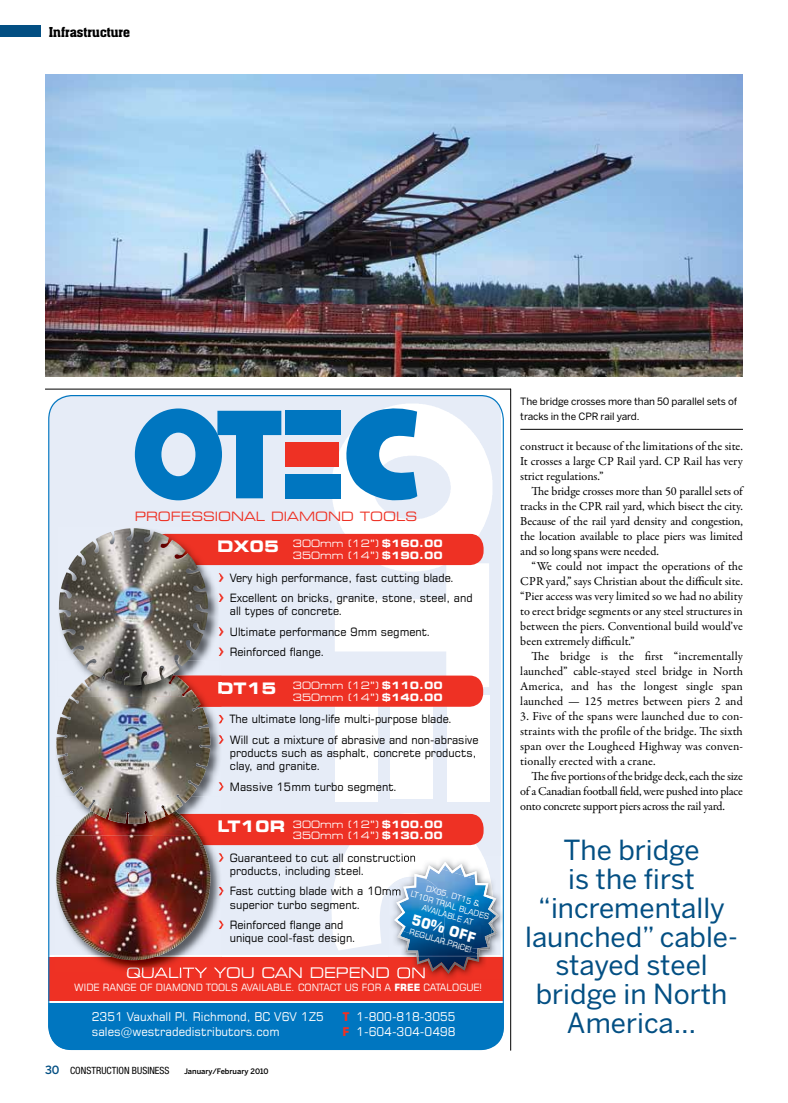
<style>
.page{position:relative;width:788px;height:1103px;background:#fff}
.page>*{position:absolute;margin:0;border:0;box-sizing:border-box;transform-origin:0 0}
.t1{font:27.5px/28.8px "Benton Sans";color:#034f83;text-align:center}
.t2{font:700 expanded 15.88px "Square 721 BT";color:#fff;scale:.95 1}
.t3{font:500 15px "Aachen EF";color:#000}
.t4{font:expanded 14.62px "Square 721 BT";color:#fff;scale:.95 1}
.t5{font:700 14.38px "Square 721 BT";color:#fff;scale:.96 1}
.t6{font:expanded 12.88px "Square 721 BT";color:#ee3124;scale:.95 1}
.t7{font:12.25px/15px "Garamond Premr Pro";color:#000;text-align:justify}
.t8{font:12.12px/14.5px "Square 721 BT";color:#fff;scale:.95 1}
.t9{font:11.5px/20.4px "Square 721 BT";color:#000;scale:.95 1}
.t10{font:expanded 10.12px/11.8px "Square 721 BT";color:#fff;scale:.95 1}
.t11{font:10.12px "Square 721 BT";color:#fff;scale:.95 1}
.t12{font:10px/15px "Benton Sans";letter-spacing:-.01em;color:#000}
.t13{font:condensed 10px "Helvetica Neue";color:#000}
.t14{font:8.12px/9.8px "Square 721 BT";color:#fff;text-align:center;scale:.96 1}
.t15{font:500 7.5px "Benton Sans";color:#000}
.s1{font-weight:700}
.s2{font-weight:700;color:#ee3124}
.s3{font-family:"Benton Sans";font-weight:500;font-stretch:normal;font-size:11.25px;color:#034f83}
</style>
<div class="page">
<div style="left:0;top:25px;width:40px;height:11px;background:#034f83"></div>
<svg style="left:48px;top:395px;width:456px;height:656px;background:#b4a4b0"></svg>
<hr style="left:45px;top:389px;width:466px;height:1px;background:#000">
<hr style="left:510px;top:389px;width:1px;height:661px;background:#000">
<img style="left:45px;top:75px;width:697px;height:301px">
<hr style="left:520px;top:429px;width:222px;height:1px;background:#000">
<svg style="left:219px;top:573px;width:5px;height:8px"></svg>
<svg style="left:219px;top:593px;width:5px;height:9px"></svg>
<svg style="left:219px;top:627px;width:5px;height:8px"></svg>
<svg style="left:219px;top:647px;width:5px;height:9px"></svg>
<svg style="left:219px;top:714px;width:5px;height:9px"></svg>
<svg style="left:219px;top:735px;width:5px;height:8px"></svg>
<svg style="left:219px;top:782px;width:5px;height:8px"></svg>
<svg style="left:219px;top:853px;width:5px;height:8px"></svg>
<svg style="left:219px;top:886px;width:5px;height:9px"></svg>
<svg style="left:219px;top:920px;width:5px;height:9px"></svg>
<p class="t3" style="left:49px;top:23px;width:83px">Infrastructure</p>
<p class="t6" style="left:135px;top:509px;width:299px">PROFESSIONAL DIAMOND TOOLS</p>
<p class="t2" style="left:217px;top:536px;width:66px">DX05</p>
<p class="t10" style="left:293px;top:538px;width:159px">300mm (12”) <span class="s1">$160.00</span></p>
<p class="t10" style="left:293px;top:549px;width:159px">350mm (14”) <span class="s1">$190.00</span></p>
<p class="t9" style="left:230px;top:567px;width:257px">Very high performance, fast cutting blade.<br>Excellent on bricks, granite, stone, steel, and</p>
<p class="t9" style="left:230px;top:601px;width:213px">all types of concrete.<br>Ultimate performance 9mm segment.<br>Reinforced flange.</p>
<p class="t2" style="left:217px;top:678px;width:63px">DT15</p>
<p class="t10" style="left:293px;top:679px;width:159px">300mm (12”) <span class="s1">$110.00</span></p>
<p class="t10" style="left:293px;top:691px;width:159px">350mm (14”) <span class="s1">$140.00</span></p>
<p class="t9" style="left:230px;top:709px;width:263px">The ultimate long-life multi-purpose blade.<br>Will cut a mixture of abrasive and non-abrasive</p>
<p class="t9" style="left:230px;top:746px;width:261px;line-height:13.4px">products such as asphalt, concrete products, clay, and granite.</p>
<p class="t9" style="left:230px;top:776px;width:178px">Massive 15mm turbo segment.</p>
<p class="t2" style="left:217px;top:816px;width:73px">LT10R</p>
<p class="t10" style="left:293px;top:818px;width:159px">300mm (12”) <span class="s1">$100.00<br></span>350mm (14”) <span class="s1">$130.00</span></p>
<p class="t9" style="left:230px;top:850px;width:197px;line-height:13.4px">Guaranteed to cut all construction products, including steel.</p>
<p class="t9" style="left:230px;top:884px;width:182px;line-height:13.4px">Fast cutting blade with a 10mm superior turbo segment.</p>
<p class="t9" style="left:230px;top:918px;width:134px;line-height:13.4px">Reinforced flange and unique cool-fast design.</p>
<p class="t14" style="left:415px;top:879px;width:85px;rotate:17deg">DX05, DT15 &amp;<br>LT10R TRIAL B LAD ES<br>AVAILABLE AT</p>
<p class="t5" style="left:415px;top:910px;width:70px;rotate:17deg">50% OFF</p>
<p class="t14" style="left:411px;top:926px;width:71px;rotate:17deg">REG ULA R PRIC E!</p>
<p class="t4" style="left:126px;top:964px;width:317px">QUALITY YOU CAN DEPEND ON</p>
<p class="t11" style="left:74px;top:981px;width:430px">WIDE RANGE OF DIAMOND TOOLS AVAILABLE. CONTACT US FOR A <span class="s1">FREE</span> CATALOGUE!</p>
<p class="t8" style="left:92px;top:1009px;width:246px">2351 Vauxhall Pl. Richmond, BC V6V 1Z5 sales@westradedistributors.com</p>
<p class="t8" style="left:342px;top:1009px;width:121px"><span class="s2">T</span> 1-800-818-3055<br><span class="s2">F</span> 1-604-304-0498</p>
<p class="t13" style="left:45px;top:1064px;width:126px"><span class="s3">30</span> CONSTRUCTION BUSINESS</p>
<p class="t15" style="left:184px;top:1066px;width:86px">January/February 2010</p>
<p class="t12" style="left:520px;top:394px;width:218px">The bridge crosses more than 50 parallel sets of tracks in the CPR rail yard.</p>
<p class="t7" style="left:520px;top:439px;width:224px">construct it because of the limitations of the site.<br>It crosses a large CP Rail yard. CP Rail has very strict regulations.”</p>
<p class="t7" style="left:520px;top:484px;width:224px;text-indent:11px">The bridge crosses more than 50 parallel sets of tracks in the CPR rail yard, which bisect the city.<br>Because of the rail yard density and congestion, the location available to place piers was limited and so long spans were needed.</p>
<p class="t7" style="left:520px;top:559px;width:224px;text-indent:11px">“We could not impact the operations of the CPR yard,” says Christian about the difficult site. “Pier access was very limited so we had no ability to erect bridge segments or any steel structures in between the piers. Conventional build would’ve been extremely difficult.”</p>
<p class="t7" style="left:520px;top:649px;width:224px;text-indent:11px">The bridge is the first “incrementally launched” cable-stayed steel bridge in North America, and has the longest single span launched — 125 metres between piers 2 and</p>
<p class="t7" style="left:520px;top:709px;width:224px">3. Five of the spans were launched due to con&shy;straints with the profile of the bridge. The sixth span over the Lougheed Highway was conven&shy;tionally erected with a crane.</p>
<p class="t7" style="left:520px;top:769px;width:224px;text-indent:11px">The five portions of the bridge deck, each the size of a Canadian football field, were pushed into place onto concrete support piers across the rail yard.</p>
<h1 class="t1" style="left:525px;top:835px;width:214px">The bridge<br>is the first “incrementally launched” cable&shy;stayed steel bridge in North<br>America…</h1>
</div>
